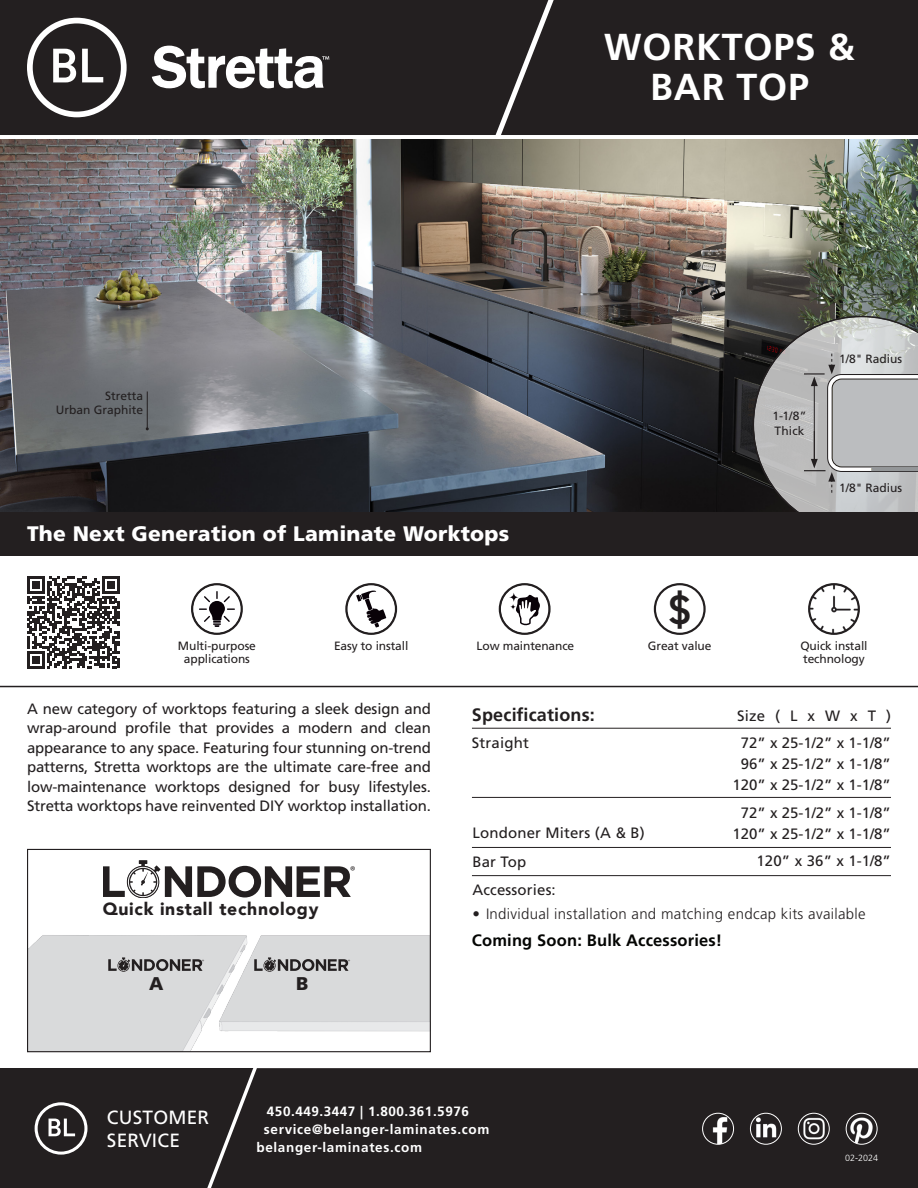
<style>
.page{position:relative;width:918px;height:1188px;background:#fff}
.page>*{position:absolute;margin:0;border:0;box-sizing:border-box;transform-origin:0 0}
.t1{font:600 41.4px "DIN2014";color:#231f20}
.t2{font:700 37.5px/40.5px "Frutiger LT Pro";letter-spacing:.02em;color:#fff;text-align:center}
.t3{font:900 21px "Frutiger LT Pro";letter-spacing:.01em;color:#fff}
.t4{font:19.05px/23px "Frutiger LT Pro";letter-spacing:.01em;color:#fff}
.t5{font:900 18.45px "Frutiger LT Pro";color:#231f20}
.t6{font:700 18px "Frutiger LT Pro";letter-spacing:.01em;color:#231f20}
.t7{font:900 17.55px "Avenir";letter-spacing:.04em;color:#231f20}
.t8{font:700 16.5px "Frutiger LT Pro";letter-spacing:.01em;color:#040503}
.t9{font:15px/19.5px "Frutiger LT Pro";color:#231f20}
.t10{font:300 15px "Frutiger LT Pro";letter-spacing:.02em;color:#231f20}
.t11{font:700 13.5px "Frutiger LT Pro";letter-spacing:.05em;color:#fff}
.t12{font:12.75px "Myriad Pro";color:#231f20}
.t13{font:12px/13.5px "Frutiger LT Pro";letter-spacing:-.01em;color:#231f20}
.t14{font:300 9px "Frutiger LT Pro";color:#fff}
.t15{font:4.8px "Myriad Pro";color:#231f20}
</style>
<div class="page">
<div style="left:253px;top:1068px;width:665px;height:120px;background:#231f20"></div>
<img style="left:846px;top:1113px;width:31px;height:31px;border-radius:15px">
<div style="left:846px;top:1113px;width:32px;height:32px;border:1px solid #fff;border-radius:50%"></div>
<img style="left:703px;top:1113px;width:29px;height:31px">
<div style="left:702px;top:1113px;width:32px;height:32px;border:1px solid #fff;border-radius:50%"></div>
<img style="left:750px;top:1113px;width:31px;height:31px;border-radius:15px">
<div style="left:750px;top:1113px;width:32px;height:32px;border:1px solid #fff;border-radius:50%"></div>
<img style="left:798px;top:1113px;width:31px;height:31px;border-radius:15px">
<div style="left:798px;top:1113px;width:32px;height:32px;border:1px solid #fff;border-radius:50%"></div>
<div style="left:0;top:1068px;width:253px;height:120px;background:#231f20"></div>
<div style="left:0;top:0;width:501px;height:135px;background:#231f20"></div>
<div style="left:501px;top:0;width:417px;height:135px;background:#231f20"></div>
<svg style="left:151px;top:45px;width:178px;height:44px"></svg>
<svg style="left:27px;top:18px;width:100px;height:99px"></svg>
<img style="left:0;top:140px;width:918px;height:372px">
<hr style="left:147px;top:391px;width:1px;height:38px;background:#231f20">
<img style="left:29px;top:935px;width:400px;height:115px">
<div style="left:27px;top:849px;width:404px;height:203px;border:1px solid #231f20"></div>
<svg style="left:108px;top:957px;width:95px;height:15px"></svg>
<svg style="left:254px;top:957px;width:95px;height:15px"></svg>
<svg style="left:104px;top:860px;width:247px;height:38px"></svg>
<div style="left:128px;top:867px;width:30px;height:30px;border:1px solid #fff;border-radius:50%"></div>
<hr style="left:0;top:686px;width:918px;height:1px;background:#231f20">
<hr style="left:472px;top:797px;width:419px;height:1px;background:#231f20">
<hr style="left:472px;top:847px;width:419px;height:1px;background:#231f20">
<hr style="left:472px;top:875px;width:419px;height:1px;background:#231f20">
<hr style="left:472px;top:728px;width:419px;height:1px;background:#231f20">
<img style="left:809px;top:584px;width:50px;height:50px">
<div style="left:808px;top:583px;width:52px;height:52px;border:2px solid #231f20;border-radius:50%"></div>
<svg style="left:192px;top:584px;width:49px;height:50px"></svg>
<div style="left:191px;top:583px;width:52px;height:52px;border:2px solid #231f20;border-radius:50%"></div>
<div style="left:654px;top:583px;width:52px;height:52px;border:2px solid #231f20;border-radius:50%"></div>
<svg style="left:347px;top:584px;width:49px;height:50px"></svg>
<div style="left:345px;top:583px;width:52px;height:52px;border:2px solid #231f20;border-radius:50%"></div>
<svg style="left:500px;top:584px;width:48px;height:50px"></svg>
<div style="left:499px;top:583px;width:52px;height:52px;border:2px solid #231f20;border-radius:50%"></div>
<div style="left:0;top:512px;width:918px;height:43px;background:#231f20"></div>
<svg style="left:753px;top:316px;width:165px;height:196px;background:#a9aaab"></svg>
<svg style="left:27px;top:576px;width:93px;height:92px"></svg>
<h2 class="t2" style="left:604px;top:26px;width:252px">WORKTOPS &amp;<br>BAR TOP</h2>
<p class="t13" style="left:56px;top:390px;width:89px;text-align:right">Stretta<br>Urban Graphite</p>
<h3 class="t3" style="left:27px;top:521px;width:484px">The Next Generation of Laminate Worktops</h3>
<h1 class="t1" style="left:669px;top:582px;width:23px">$</h1>
<p class="t13" style="left:334px;top:639px;width:76px">Easy to install</p>
<p class="t13" style="left:477px;top:639px;width:99px">Low maintenance</p>
<p class="t13" style="left:178px;top:639px;width:79px;text-align:center">Multi-purpose applications</p>
<p class="t13" style="left:648px;top:639px;width:65px">Great value</p>
<p class="t13" style="left:773px;top:409px;width:35px;line-height:14.4px">1-1/8”<br>Thick</p>
<p class="t13" style="left:839px;top:352px;width:64px">1/8" Radius</p>
<p class="t13" style="left:839px;top:481px;width:64px">1/8" Radius</p>
<p class="t13" style="left:800px;top:639px;width:69px">Quick install technology</p>
<p class="t9" style="left:27px;top:699px;width:405px;text-align:justify">A new category of worktops featuring a sleek design and wrap-around profile that provides a modern and clean appearance to any space. Featuring four stunning on-trend patterns, Stretta worktops are the ultimate care-free and low-maintenance worktops designed for busy lifestyles.<br>Stretta worktops have reinvented DIY worktop installation.</p>
<p class="t7" style="left:103px;top:894px;width:217px">Quick install technology</p>
<p class="t5" style="left:149px;top:972px;width:16px">A</p>
<p class="t15" style="left:202px;top:959px;width:4px">®</p>
<p class="t5" style="left:296px;top:972px;width:14px">B</p>
<p class="t12" style="left:350px;top:863px;width:7px">®</p>
<p class="t15" style="left:348px;top:959px;width:4px">®</p>
<p class="t6" style="left:472px;top:704px;width:125px">Specifications:</p>
<p class="t9" style="left:737px;top:702px;width:155px;line-height:27px">Size ( L x W x T )<br>72” x 25-1/2” x 1-1/8”</p>
<p class="t9" style="left:733px;top:753px;width:160px;line-height:21px;text-align:center">96” x 25-1/2” x 1-1/8”<br>120” x 25-1/2” x 1-1/8”</p>
<p class="t9" style="left:733px;top:802px;width:160px;line-height:21px;text-align:center">72” x 25-1/2” x 1-1/8”<br>120” x 25-1/2” x 1-1/8”</p>
<p class="t9" style="left:756px;top:851px;width:136px">120” x 36” x 1-1/8”</p>
<p class="t9" style="left:472px;top:733px;width:58px">Straight</p>
<p class="t9" style="left:472px;top:819px;width:174px;line-height:28.2px">Londoner Miters (A &amp; B)<br>Bar Top<br>Accessories:</p>
<p class="t10" style="left:472px;top:905px;width:395px">• Individual installation and matching endcap kits available</p>
<p class="t8" style="left:472px;top:930px;width:252px">Coming Soon: Bulk Accessories!</p>
<p class="t4" style="left:107px;top:1106px;width:104px">CUSTOMER<br>SERVICE</p>
<p class="t11" style="left:267px;top:1103px;width:204px">450.449.3447 | 1.800.361.5976</p>
<p class="t11" style="left:264px;top:1121px;width:227px">service@belanger-laminates.com</p>
<p class="t11" style="left:256px;top:1139px;width:167px">belanger-laminates.com</p>
<p class="t14" style="left:845px;top:1152px;width:35px">02-2024</p>
</div>
